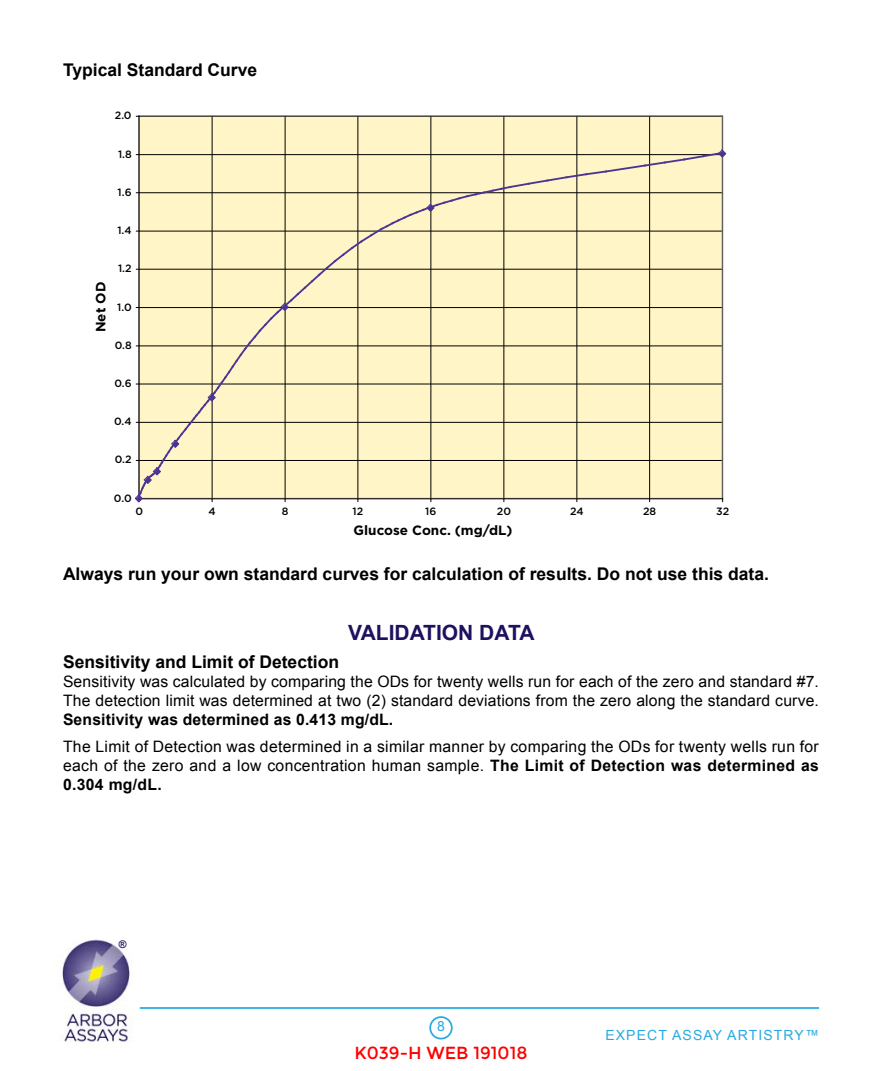
<style>
.page{position:relative;width:882px;height:1071px;background:#fff}
.page>*{position:absolute;margin:0;border:0;box-sizing:border-box;transform-origin:0 0}
.t1{font:700 21px "Arial";color:#1d1160}
.t2{font:700 17.5px "Arial";color:#000}
.t3{font:17.5px "Montserrat";color:#f00}
.t4{font:15.75px/18.9px "Arial";letter-spacing:.01em;color:#000}
.t5{font:700 15.75px "Arial";letter-spacing:.01em;color:#000}
.t6{font:14px "Arial";letter-spacing:.08em;color:#27aae1}
.t7{font:700 13.47px "Gotham";color:#010101}
.t8{font:500 10.67px "Gotham";color:#010101}
.t9{font:700 10.5px "Arial";color:#1d1160}
.s1{font-weight:700}
</style>
<div class="page">
<div style="left:429px;top:1016px;width:24px;height:24px;border:2px solid #27aae1;border-radius:50%"></div>
<img style="left:54px;top:939px;width:79px;height:106px">
<hr style="left:140px;top:1007px;width:679px;height:2px;background:#27aae1">
<div style="left:139px;top:116px;width:584px;height:383px;background:#fff5c7"></div>
<hr style="left:139px;top:116px;width:584px;height:1px;background:#010101">
<hr style="left:212px;top:116px;width:1px;height:383px;background:#010101">
<hr style="left:285px;top:116px;width:1px;height:383px;background:#010101">
<hr style="left:358px;top:116px;width:1px;height:383px;background:#010101">
<hr style="left:431px;top:116px;width:1px;height:383px;background:#010101">
<hr style="left:504px;top:116px;width:1px;height:383px;background:#010101">
<hr style="left:577px;top:116px;width:1px;height:383px;background:#010101">
<hr style="left:649px;top:116px;width:1px;height:383px;background:#010101">
<hr style="left:139px;top:115px;width:583px;height:1px;background:#818181">
<hr style="left:722px;top:116px;width:1px;height:382px;background:#818181">
<hr style="left:138px;top:116px;width:1px;height:382px;background:#818181">
<hr style="left:139px;top:116px;width:1px;height:383px;background:#010101">
<svg style="left:136px;top:149px;width:591px;height:353px"></svg>
<p class="t2" style="left:63px;top:58px;width:196px">Typical Standard Curve</p>
<p class="t8" style="left:115px;top:109px;width:18px">2.0</p>
<p class="t8" style="left:118px;top:148px;width:15px">1.8</p>
<p class="t8" style="left:118px;top:186px;width:15px">1.6</p>
<p class="t8" style="left:117px;top:224px;width:16px">1.4</p>
<p class="t7" style="left:93px;top:332px;width:52px;rotate:-90deg">Net OD</p>
<p class="t8" style="left:118px;top:262px;width:15px">1.2</p>
<p class="t8" style="left:117px;top:301px;width:16px">1.0</p>
<p class="t8" style="left:115px;top:339px;width:18px">0.8</p>
<p class="t8" style="left:114px;top:377px;width:19px">0.6</p>
<p class="t8" style="left:114px;top:416px;width:19px">0.4</p>
<p class="t8" style="left:115px;top:454px;width:18px">0.2</p>
<p class="t8" style="left:114px;top:492px;width:19px">0.0</p>
<p class="t8" style="left:135px;top:505px;width:9px">0</p>
<p class="t8" style="left:209px;top:505px;width:9px">4</p>
<p class="t8" style="left:282px;top:505px;width:8px">8</p>
<p class="t8" style="left:353px;top:505px;width:12px">12</p>
<p class="t8" style="left:425px;top:505px;width:13px">16</p>
<p class="t8" style="left:497px;top:505px;width:16px">20</p>
<p class="t8" style="left:570px;top:505px;width:15px">24</p>
<p class="t8" style="left:643px;top:505px;width:15px">28</p>
<p class="t8" style="left:716px;top:505px;width:15px">32</p>
<p class="t7" style="left:354px;top:523px;width:160px">Glucose Conc. (mg/dL)</p>
<p class="t2" style="left:63px;top:562px;width:708px">Always run your own standard curves for calculation of results. Do not use this data.</p>
<h1 class="t1" style="left:348px;top:618px;width:188px">VALIDATION DATA</h1>
<p class="t2" style="left:63px;top:651px;width:278px">Sensitivity and Limit of Detection</p>
<p class="t4" style="left:63px;top:673px;width:757px">Sensitivity was calculated by comparing the ODs for twenty wells run for each of the zero and standard #7.<br>The detection limit was determined at two (2) standard deviations from the zero along the standard curve.</p>
<p class="t5" style="left:63px;top:709px;width:332px">Sensitivity was determined as 0.413 mg/dL.</p>
<p class="t4" style="left:63px;top:737px;width:758px;text-align:justify">The Limit of Detection was determined in a similar manner by comparing the ODs for twenty wells run for each of the zero and a low concentration human sample. <span class="s1">The Limit of Detection was determined as 0.304 mg/dL.</span></p>
<p class="t9" style="left:119px;top:937px;width:9px">®</p>
<p class="t6" style="left:437px;top:1017px;width:9px">8</p>
<p class="t3" style="left:355px;top:1042px;width:174px">K039-H WEB 191018</p>
<p class="t6" style="left:605px;top:1025px;width:215px">EXPECT ASSAY ARTISTRY™</p>
</div>
